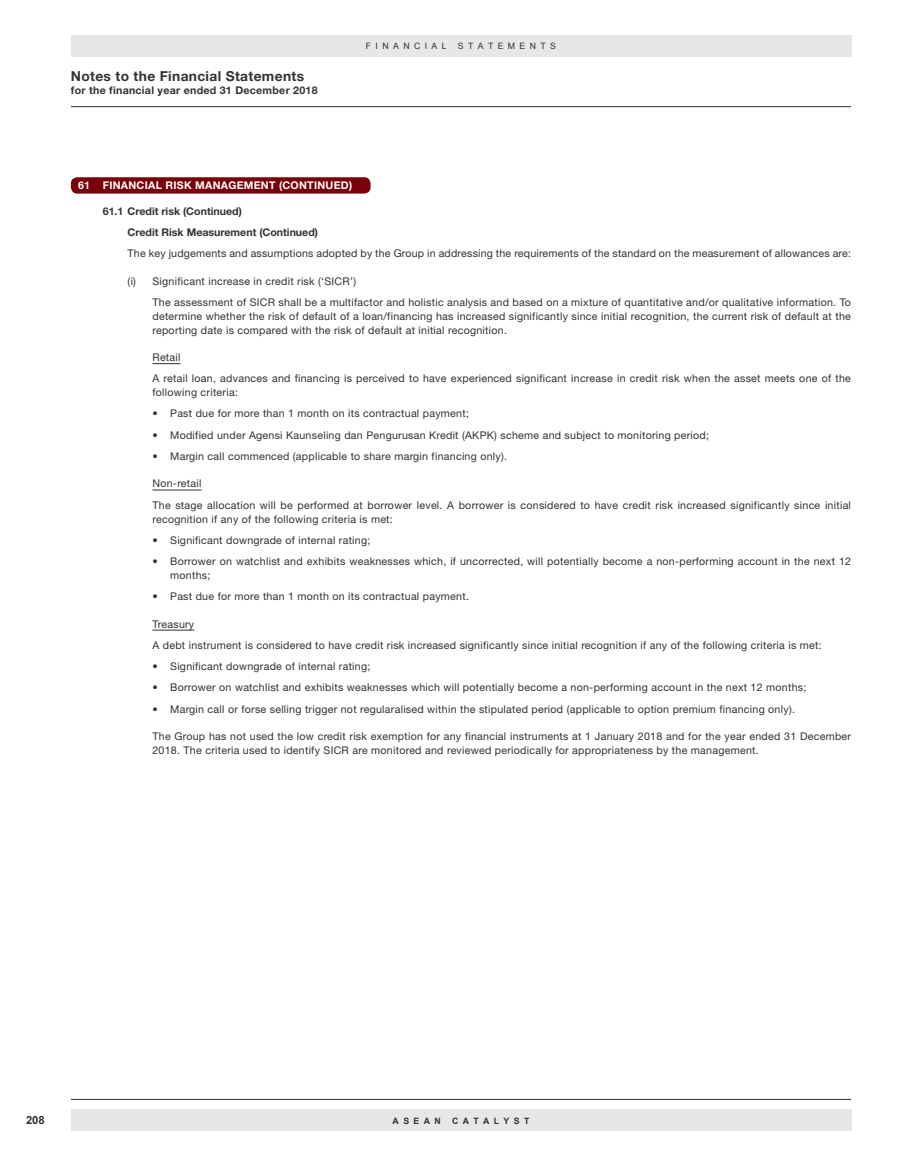
<style>
.page{position:relative;width:922px;height:1170px;background:#fff}
.page>*{position:absolute;margin:0;border:0;box-sizing:border-box;transform-origin:0 0}
.t1{font:700 13.75px "Helvetica Neue LT Std";letter-spacing:.025em;color:#333132}
.t2{font:700 11.25px "Arial";color:#333132}
.t3{font:10.62px/21.2px "Helvetica Neue LT Std";letter-spacing:.025em;color:#333132}
.t4{font:700 10.62px/21.2px "Helvetica Neue LT Std";color:#333132}
.t5{font:700 10.62px "Helvetica Neue LT Std";letter-spacing:.025em;color:#333132}
.t6{font:700 10.62px "Helvetica Neue LT Std";letter-spacing:.025em;color:#fff}
.t7{font:8.75px "Arial";letter-spacing:.5em;color:#333132}
.t8{font:700 8.75px "Arial";letter-spacing:.5em;color:#333132}
</style>
<div class="page">
<hr style="left:71px;top:1098px;width:779px;height:1px;background:#333132">
<div style="left:71px;top:1109px;width:779px;height:21px;background:#e6e7e8"></div>
<div style="left:71px;top:35px;width:779px;height:22px;background:#e6e7e8"></div>
<hr style="left:71px;top:106px;width:779px;height:1px;background:#333132">
<svg style="left:152px;top:363px;width:28px;height:1px"></svg>
<hr style="left:152px;top:489px;width:49px;height:1px;background:#333132">
<hr style="left:152px;top:629px;width:42px;height:1px;background:#333132">
<div style="left:71px;top:177px;width:299px;height:16px;background:#790008;border-radius:6px"></div>
<p class="t1" style="left:71px;top:67px;width:235px">Notes to the Financial Statements</p>
<p class="t5" style="left:71px;top:84px;width:248px">for the financial year ended 31 December 2018</p>
<p class="t7" style="left:366px;top:40px;width:82px">FINANCIAL</p>
<p class="t7" style="left:457px;top:40px;width:100px">STATEMENTS</p>
<p class="t6" style="left:78px;top:179px;width:275px">61 FINANCIAL RISK MANAGEMENT (CONTINUED)</p>
<p class="t4" style="left:128px;top:200px;width:192px;text-indent:-25px">61.1 Credit risk (Continued)<br>Credit Risk Measurement (Continued)</p>
<p class="t3" style="left:128px;top:243px;width:724px">The key judgements and assumptions adopted by the Group in addressing the requirements of the standard on the measurement of allowances are:</p>
<p class="t3" style="left:152px;top:270px;width:699px;text-indent:-25px">(i) Significant increase in credit risk (‘SICR’)<br>The assessment of SICR shall be a multifactor and holistic analysis and based on a mixture of quantitative and/or qualitative information. To</p>
<p class="t3" style="left:152px;top:309px;width:699px;line-height:13.8px">determine whether the risk of default of a loan/financing has increased significantly since initial recognition, the current risk of default at the reporting date is compared with the risk of default at initial recognition.</p>
<p class="t3" style="left:152px;top:346px;width:699px">Retail<br>A retail loan, advances and financing is perceived to have experienced significant increase in credit risk when the asset meets one of the</p>
<p class="t3" style="left:152px;top:381px;width:87px">following criteria:</p>
<p class="t3" style="left:152px;top:403px;width:318px">• Past due for more than 1 month on its contractual payment;</p>
<p class="t3" style="left:152px;top:424px;width:558px">• Modified under Agensi Kaunseling dan Pengurusan Kredit (AKPK) scheme and subject to monitoring period;</p>
<p class="t3" style="left:152px;top:445px;width:356px">• Margin call commenced (applicable to share margin financing only).</p>
<p class="t3" style="left:152px;top:473px;width:699px">Non-retail<br>The stage allocation will be performed at borrower level. A borrower is considered to have credit risk increased significantly since initial</p>
<p class="t3" style="left:152px;top:508px;width:242px">recognition if any of the following criteria is met:</p>
<p class="t3" style="left:152px;top:529px;width:219px">• Significant downgrade of internal rating;</p>
<p class="t3" style="left:170px;top:554px;width:682px;line-height:13.8px;text-indent:-18px">• Borrower on watchlist and exhibits weaknesses which, if uncorrected, will potentially become a non-performing account in the next 12 months;</p>
<p class="t3" style="left:152px;top:585px;width:318px">• Past due for more than 1 month on its contractual payment.</p>
<p class="t3" style="left:152px;top:613px;width:670px">Treasury<br>A debt instrument is considered to have credit risk increased significantly since initial recognition if any of the following criteria is met:</p>
<p class="t3" style="left:152px;top:655px;width:219px">• Significant downgrade of internal rating;</p>
<p class="t3" style="left:152px;top:676px;width:655px">• Borrower on watchlist and exhibits weaknesses which will potentially become a non-performing account in the next 12 months;</p>
<p class="t3" style="left:152px;top:698px;width:644px">• Margin call or forse selling trigger not regularalised within the stipulated period (applicable to option premium financing only).</p>
<p class="t3" style="left:152px;top:729px;width:700px;line-height:13.8px">The Group has not used the low credit risk exemption for any financial instruments at 1 January 2018 and for the year ended 31 December<br>2018. The criteria used to identify SICR are monitored and reviewed periodically for appropriateness by the management.</p>
<p class="t2" style="left:26px;top:1112px;width:20px">208</p>
<p class="t8" style="left:392px;top:1114px;width:50px">ASEAN</p>
<p class="t8" style="left:452px;top:1114px;width:79px">CATALYST</p>
</div>
